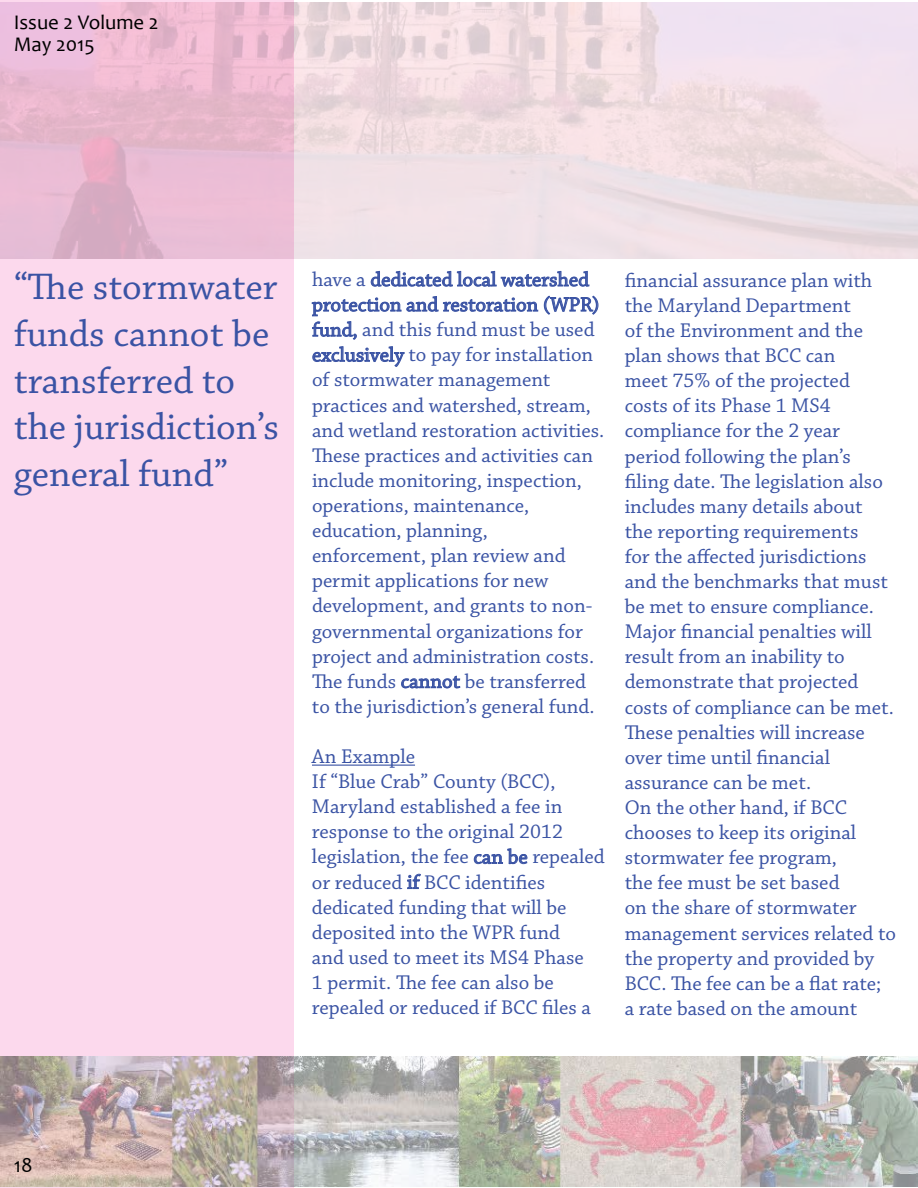
<style>
.page{position:relative;width:918px;height:1188px;background:#fff}
.page>*{position:absolute;margin:0;border:0;box-sizing:border-box;transform-origin:0 0}
.t1{font:38.85px/46.7px "Chaparral Pro";color:#3a53a4}
.t2{font:20.85px/25px "Chaparral Pro";color:#3a53a4}
.t3{font:20.85px "Candara";color:#000}
</style>
<div class="page">
<div style="left:1px;top:0;width:293px;height:1188px;background:#fcd9ed"></div>
<img style="left:0;top:1056px;width:918px;height:130px">
<img style="left:0;top:2px;width:918px;height:257px">
<hr style="left:312px;top:765px;width:103px;height:1px;background:#3a53a4">
<svg style="left:311px;top:271px;width:288px;height:69px"></svg>
<svg style="left:312px;top:346px;width:93px;height:21px"></svg>
<svg style="left:401px;top:675px;width:60px;height:14px"></svg>
<svg style="left:474px;top:848px;width:54px;height:16px"></svg>
<svg style="left:407px;top:873px;width:14px;height:16px"></svg>
<p class="t3" style="left:14px;top:9px;width:146px">Issue 2 Volume 2</p>
<p class="t3" style="left:14px;top:31px;width:83px">May 2015</p>
<h1 class="t1" style="left:14px;top:265px;width:267px">“The stormwater funds cannot be transferred to the jurisdiction’s general fund”</h1>
<p class="t2" style="left:312px;top:268px;width:294px">have a dedicated local watershed protection and restoration (WPR) fund, and this fund must be used exclusively to pay for installation of stormwater management practices and watershed, stream, and wetland restoration activities.<br>These practices and activities can include monitoring, inspection, operations, maintenance, education, planning, enforcement, plan review and permit applications for new development, and grants to non&shy;governmental organizations for project and administration costs.<br>The funds cannot be transferred to the jurisdiction’s general fund.</p>
<p class="t2" style="left:312px;top:745px;width:294px">An Example<br>If “Blue Crab” County (BCC),<br>Maryland established a fee in response to the original 2012 legislation, the fee can be repealed or reduced if BCC identifies dedicated funding that will be deposited into the WPR fund<br>and used to meet its MS4 Phase<br>1 permit. The fee can also be repealed or reduced if BCC files a</p>
<p class="t2" style="left:625px;top:268px;width:273px">financial assurance plan with the Maryland Department<br>of the Environment and the plan shows that BCC can<br>meet 75% of the projected costs of its Phase 1 MS4 compliance for the 2 year period following the plan’s filing date. The legislation also includes many details about the reporting requirements<br>for the affected jurisdictions and the benchmarks that must be met to ensure compliance.<br>Major financial penalties will result from an inability to demonstrate that projected costs of compliance can be met.<br>These penalties will increase over time until financial assurance can be met.<br>On the other hand, if BCC chooses to keep its original stormwater fee program,<br>the fee must be set based<br>on the share of stormwater management services related to the property and provided by<br>BCC. The fee can be a flat rate; a rate based on the amount</p>
<p class="t3" style="left:14px;top:1152px;width:20px">18</p>
</div>
